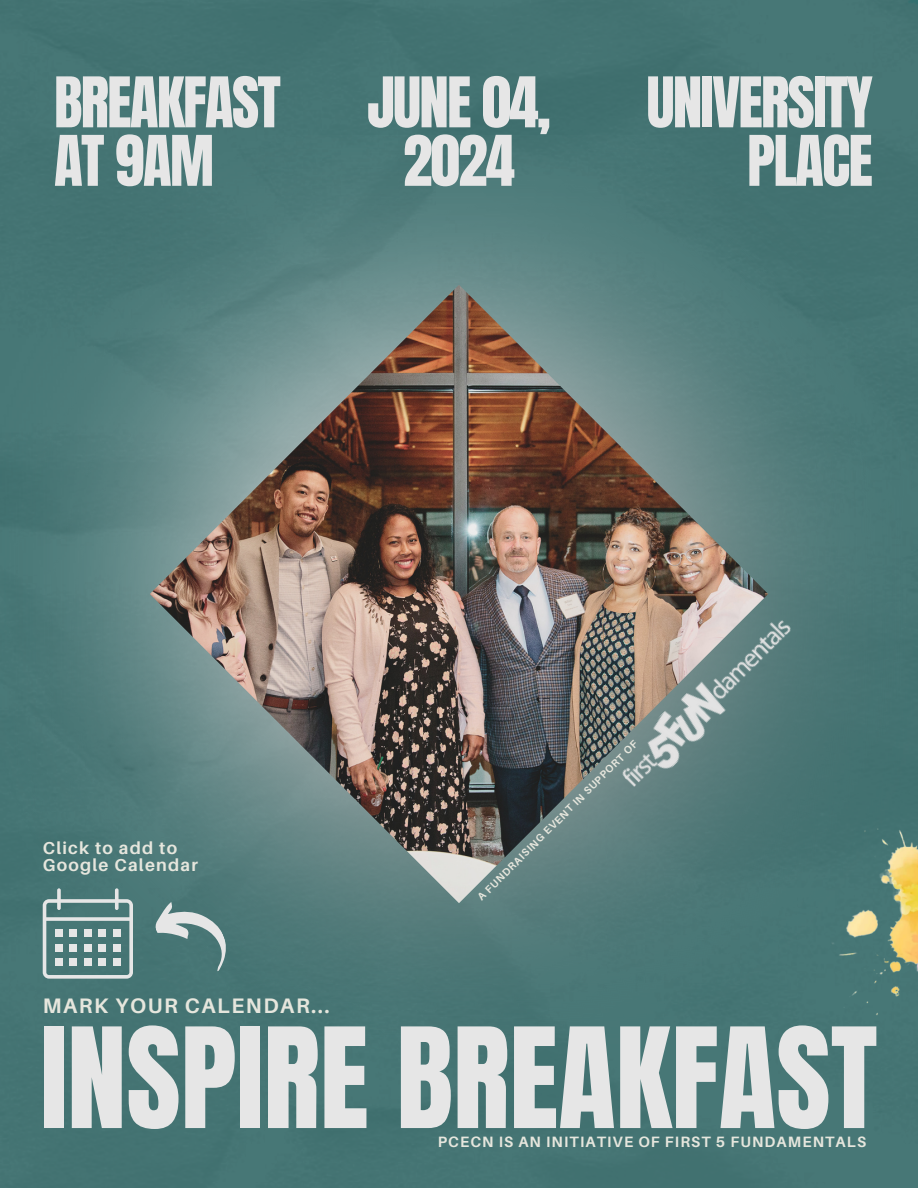
<style>
.page{position:relative;width:918px;height:1188px;background:#447473}
.page>*{position:absolute;margin:0;border:0;box-sizing:border-box;transform-origin:0 0}
.t1{font:118.35px "Anton";color:#e6e6e6}
.t2{font:59.25px/58.5px "Anton";letter-spacing:-.03em;color:#e6e6e6;text-align:center}
.t3{font:700 21px "Aileron";letter-spacing:.075em;color:#e6e6dd}
.t4{font:700 17.25px/16.8px "Aileron";letter-spacing:.075em;color:#e6e6dd}
.t5{font:700 15px "Aileron";letter-spacing:.075em;color:#e6e6dd}
.t6{font:700 10.5px "Aileron";color:#e6e6dd}
</style>
<div class="page">
<img style="left:0;top:135px;width:918px;height:918px">
<img style="left:150px;top:285px;width:618px;height:618px">
<img style="left:827px;top:813px;width:91px;height:240px">
<svg style="left:43px;top:888px;width:90px;height:90px;background:#6a8f8e"></svg>
<div style="left:55px;top:930px;width:8px;height:7px;background:#e6e6e6"></div>
<div style="left:70px;top:930px;width:7px;height:7px;background:#e6e6e6"></div>
<div style="left:84px;top:930px;width:7px;height:7px;background:#e6e6e6"></div>
<div style="left:99px;top:930px;width:7px;height:7px;background:#e6e6e6"></div>
<div style="left:113px;top:930px;width:7px;height:7px;background:#e6e6e6"></div>
<div style="left:55px;top:944px;width:8px;height:8px;background:#e6e6e6"></div>
<div style="left:70px;top:944px;width:7px;height:8px;background:#e6e6e6"></div>
<div style="left:84px;top:944px;width:7px;height:8px;background:#e6e6e6"></div>
<div style="left:99px;top:944px;width:7px;height:8px;background:#e6e6e6"></div>
<div style="left:113px;top:944px;width:7px;height:8px;background:#e6e6e6"></div>
<div style="left:55px;top:959px;width:8px;height:7px;background:#e6e6e6"></div>
<div style="left:70px;top:959px;width:7px;height:7px;background:#e6e6e6"></div>
<div style="left:84px;top:959px;width:7px;height:7px;background:#e6e6e6"></div>
<div style="left:99px;top:959px;width:7px;height:7px;background:#e6e6e6"></div>
<div style="left:113px;top:959px;width:7px;height:7px;background:#e6e6e6"></div>
<svg style="left:148px;top:889px;width:87px;height:98px;background:#5e8585"></svg>
<img style="left:611px;top:602px;width:194px;height:194px">
<p class="t2" style="left:54px;top:74px;width:228px;text-align:left">BREAKFAST<br>AT 9AM</p>
<p class="t2" style="left:367px;top:74px;width:185px">JUNE 04,<br>2024</p>
<p class="t2" style="left:646px;top:74px;width:228px;text-align:right">UNIVERSITY<br>PLACE</p>
<p class="t4" style="left:43px;top:839px;width:157px">Click to add to<br>Google Calendar</p>
<p class="t3" style="left:43px;top:993px;width:289px">MARK YOUR CALENDAR...</p>
<p class="t6" style="left:475px;top:894px;width:223px;rotate:-45deg">A FUNDRAISING EVENT IN SUPPORT OF</p>
<h1 class="t1" style="left:40px;top:993px;width:839px">INSPIRE BREAKFAST</h1>
<p class="t5" style="left:438px;top:1132px;width:430px">PCECN IS AN INITIATIVE OF FIRST 5 FUNDAMENTALS</p>
</div>
